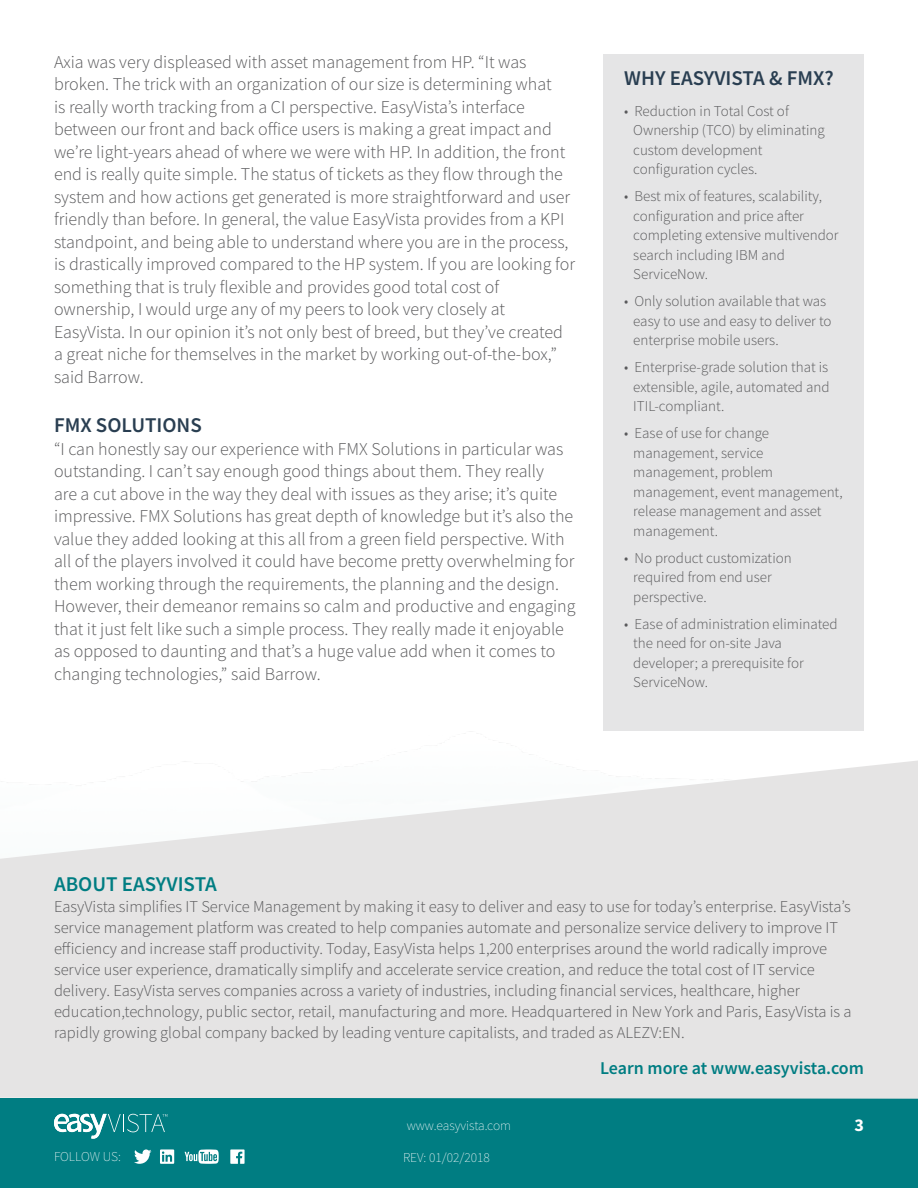
<style>
.page{position:relative;width:918px;height:1188px;background:#fff}
.page>*{position:absolute;margin:0;border:0;box-sizing:border-box;transform-origin:0 0}
.t1{font:600 21px "Source Sans Pro";color:#293e51}
.t2{font:600 21px "Source Sans Pro";color:#007d82}
.t3{font:300 18px/22.5px "Source Sans Pro";color:#59595b}
.t4{font:600 18px "Source Sans Pro";color:#007d82}
.t5{font:700 18px "Source Sans Pro";color:#fff}
.t6{font:300 16.5px/21px "Source Sans Pro";color:#59595b}
.t7{font:300 15px/19.5px "Source Sans Pro";color:#59595b;text-align:center}
.t8{font:200 13.5px "Source Sans Pro";color:#fff}
</style>
<div class="page">
<div style="left:0;top:1099px;width:918px;height:89px;background:#007d82"></div>
<svg style="left:54px;top:1114px;width:113px;height:25px"></svg>
<div style="left:603px;top:54px;width:261px;height:676px;background:#e5e5e6"></div>
<svg style="left:0;top:761px;width:918px;height:338px;background:#e7e7e7"></svg>
<svg style="left:134px;top:1149px;width:17px;height:15px"></svg>
<svg style="left:160px;top:1149px;width:14px;height:15px"></svg>
<svg style="left:230px;top:1149px;width:15px;height:15px"></svg>
<svg style="left:185px;top:1149px;width:34px;height:15px"></svg>
<p class="t3" style="left:54px;top:50px;width:523px">Axia was very displeased with asset management from HP. “It was broken. The trick with an organization of our size is determining what<br>is really worth tracking from a CI perspective. EasyVista’s interface between our front and back office users is making a great impact and we’re light-years ahead of where we were with HP. In addition, the front end is really quite simple. The status of tickets as they flow through the system and how actions get generated is more straightforward and user friendly than before. In general, the value EasyVista provides from a KPI standpoint, and being able to understand where you are in the process, is drastically improved compared to the HP system. If you are looking for something that is truly flexible and provides good total cost of ownership, I would urge any of my peers to look very closely at EasyVista. In our opinion it’s not only best of breed, but they’ve created a great niche for themselves in the market by working out-of-the-box,” said Barrow.</p>
<p class="t1" style="left:54px;top:411px;width:149px">FMX SOLUTIONS</p>
<p class="t3" style="left:54px;top:437px;width:523px">“I can honestly say our experience with FMX Solutions in particular was outstanding. I can’t say enough good things about them. They really<br>are a cut above in the way they deal with issues as they arise; it’s quite impressive. FMX Solutions has great depth of knowledge but it’s also the value they added looking at this all from a green field perspective. With all of the players involved it could have become pretty overwhelming for them working through the requirements, the planning and the design.<br>However, their demeanor remains so calm and productive and engaging that it just felt like such a simple process. They really made it enjoyable as opposed to daunting and that’s a huge value add when it comes to changing technologies,” said Barrow.</p>
<p class="t1" style="left:624px;top:64px;width:211px">WHY EASYVISTA &amp; FMX?</p>
<p class="t7" style="left:624px;top:101px;width:166px">• Reduction in Total Cost of</p>
<p class="t7" style="left:633px;top:120px;width:193px">Ownership (TCO) by eliminating</p>
<p class="t7" style="left:633px;top:140px;width:131px">custom development</p>
<p class="t7" style="left:633px;top:159px;width:126px">configuration cycles.</p>
<p class="t7" style="left:624px;top:186px;width:199px">• Best mix of features, scalability,</p>
<p class="t7" style="left:633px;top:206px;width:172px">configuration and price after</p>
<p class="t7" style="left:633px;top:225px;width:207px">completing extensive multivendor</p>
<p class="t7" style="left:633px;top:245px;width:153px">search including IBM and</p>
<p class="t7" style="left:633px;top:264px;width:76px">ServiceNow.</p>
<p class="t7" style="left:624px;top:291px;width:204px">• Only solution available that was</p>
<p class="t7" style="left:633px;top:311px;width:200px">easy to use and easy to deliver to</p>
<p class="t7" style="left:633px;top:330px;width:147px">enterprise mobile users.</p>
<p class="t7" style="left:624px;top:357px;width:205px">• Enterprise-grade solution that is</p>
<p class="t7" style="left:633px;top:377px;width:198px">extensible, agile, automated and</p>
<p class="t7" style="left:633px;top:396px;width:93px">ITIL-compliant.</p>
<p class="t7" style="left:624px;top:423px;width:146px">• Ease of use for change management, service</p>
<p class="t7" style="left:633px;top:462px;width:141px">management, problem</p>
<p class="t7" style="left:633px;top:482px;width:211px">management, event management,</p>
<p class="t7" style="left:633px;top:501px;width:190px">release management and asset</p>
<p class="t7" style="left:633px;top:521px;width:86px">management.</p>
<p class="t7" style="left:624px;top:548px;width:169px">• No product customization</p>
<p class="t7" style="left:633px;top:567px;width:140px">required from end user</p>
<p class="t7" style="left:633px;top:587px;width:75px">perspective.</p>
<p class="t7" style="left:624px;top:614px;width:215px">• Ease of administration eliminated</p>
<p class="t7" style="left:633px;top:633px;width:150px">the need for on-site Java</p>
<p class="t7" style="left:633px;top:653px;width:172px">developer; a prerequisite for</p>
<p class="t7" style="left:633px;top:672px;width:76px">ServiceNow.</p>
<p class="t2" style="left:54px;top:870px;width:165px">ABOUT EASYVISTA</p>
<p class="t6" style="left:54px;top:896px;width:799px">EasyVista simplifies IT Service Management by making it easy to deliver and easy to use for today’s enterprise. EasyVista’s service management platform was created to help companies automate and personalize service delivery to improve IT efficiency and increase staff productivity. Today, EasyVista helps 1,200 enterprises around the world radically improve service user experience, dramatically simplify and accelerate service creation, and reduce the total cost of IT service delivery. EasyVista serves companies across a variety of industries, including financial services, healthcare, higher education,technology, public sector, retail, manufacturing and more. Headquartered in New York and Paris, EasyVista is a rapidly growing global company backed by leading venture capitalists, and traded as ALEZV:EN.</p>
<p class="t4" style="left:600px;top:1057px;width:265px">Learn more at www.easyvista.com</p>
<p class="t8" style="left:407px;top:1118px;width:106px">www.easyvista.com</p>
<p class="t5" style="left:854px;top:1113px;width:11px">3</p>
<p class="t8" style="left:54px;top:1148px;width:68px">FOLLOW US:</p>
<p class="t8" style="left:403px;top:1149px;width:88px">REV: 01/02/2018</p>
</div>
